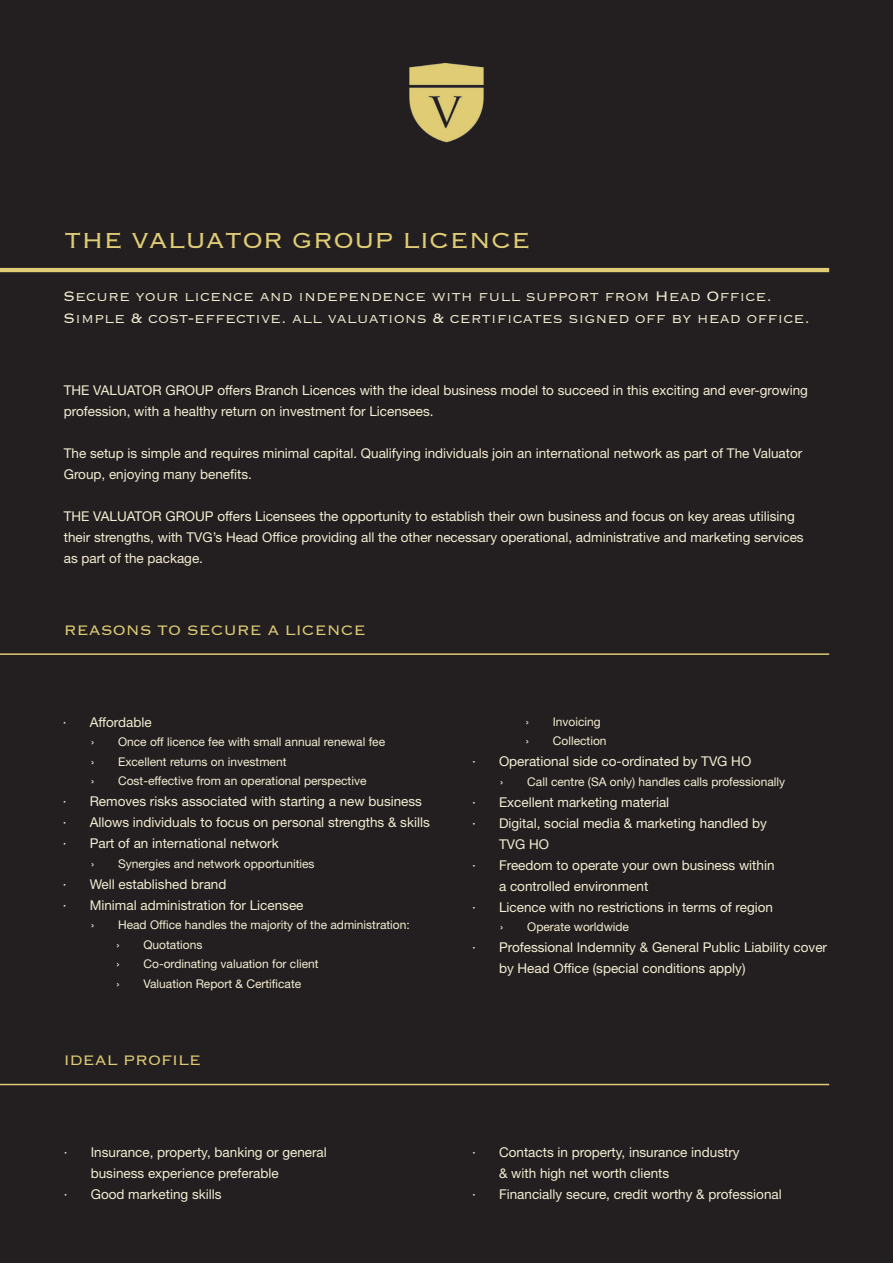
<style>
.page{position:relative;width:893px;height:1263px;background:#231f20}
.page>*{position:absolute;margin:0;border:0;box-sizing:border-box;transform-origin:0 0}
.t1{font:300 28.5px "Copperplate";color:#dfcc75}
.t2{font:300 18px "Copperplate";color:#f3edd2}
.t3{font:300 18px "Copperplate";color:#dfcc75}
.t4{font:13.5px/21px "Helvetica Neue LT Std";color:#f3edd2}
.t5{font:12px "Helvetica Neue LT Std";color:#f3edd2}
</style>
<div class="page">
<hr style="left:0;top:653px;width:829px;height:2px;background:#dfcc75">
<hr style="left:0;top:268px;width:829px;height:4px;background:#dfcc75">
<hr style="left:0;top:1084px;width:829px;height:1px;background:#dfcc75">
<img style="left:409px;top:62px;width:75px;height:81px">
<p class="t1" style="left:64px;top:222px;width:468px">THE VALUATOR GROUP LICENCE</p>
<p class="t2" style="left:63px;top:285px;width:710px">Secure your licence and independence with full support from Head Office.</p>
<p class="t2" style="left:63px;top:306px;width:748px">Simple &amp; cost-effective. all valuations &amp; certificates signed off by head office.</p>
<p class="t4" style="left:64px;top:379px;width:746px">THE VALUATOR GROUP offers Branch Licences with the ideal business model to succeed in this exciting and ever-growing profession, with a healthy return on investment for Licensees.</p>
<p class="t4" style="left:64px;top:442px;width:740px">The setup is simple and requires minimal capital. Qualifying individuals join an international network as part of The Valuator<br>Group, enjoying many benefits.</p>
<p class="t4" style="left:64px;top:505px;width:741px">THE VALUATOR GROUP offers Licensees the opportunity to establish their own business and focus on key areas utilising their strengths, with TVG’s Head Office providing all the other necessary operational, administrative and marketing services as part of the package.</p>
<p class="t3" style="left:64px;top:618px;width:304px">REASONS TO SECURE A LICENCE</p>
<p class="t4" style="left:63px;top:711px;width:5px">∙</p>
<p class="t4" style="left:90px;top:711px;width:64px">Affordable</p>
<p class="t5" style="left:91px;top:735px;width:5px">›</p>
<p class="t5" style="left:118px;top:735px;width:269px">Once off licence fee with small annual renewal fee</p>
<p class="t5" style="left:91px;top:754px;width:5px">›</p>
<p class="t5" style="left:118px;top:754px;width:170px">Excellent returns on investment</p>
<p class="t5" style="left:91px;top:774px;width:5px">›</p>
<p class="t5" style="left:118px;top:774px;width:250px">Cost-effective from an operational perspective</p>
<p class="t4" style="left:63px;top:791px;width:5px">∙</p>
<p class="t4" style="left:90px;top:791px;width:334px">Removes risks associated with starting a new business</p>
<p class="t4" style="left:63px;top:812px;width:5px">∙</p>
<p class="t4" style="left:90px;top:812px;width:342px">Allows individuals to focus on personal strengths &amp; skills</p>
<p class="t4" style="left:63px;top:833px;width:5px">∙</p>
<p class="t4" style="left:90px;top:833px;width:190px">Part of an international network</p>
<p class="t5" style="left:91px;top:856px;width:5px">›</p>
<p class="t5" style="left:118px;top:856px;width:198px">Synergies and network opportunities</p>
<p class="t4" style="left:63px;top:873px;width:5px">∙</p>
<p class="t4" style="left:90px;top:873px;width:138px">Well established brand</p>
<p class="t4" style="left:63px;top:894px;width:5px">∙</p>
<p class="t4" style="left:90px;top:894px;width:215px">Minimal administration for Licensee</p>
<p class="t5" style="left:91px;top:918px;width:5px">›</p>
<p class="t5" style="left:118px;top:918px;width:293px">Head Office handles the majority of the administration:</p>
<p class="t5" style="left:117px;top:937px;width:5px">›</p>
<p class="t5" style="left:144px;top:937px;width:60px">Quotations</p>
<p class="t5" style="left:117px;top:957px;width:5px">›</p>
<p class="t5" style="left:144px;top:957px;width:177px">Co-ordinating valuation for client</p>
<p class="t5" style="left:117px;top:976px;width:5px">›</p>
<p class="t5" style="left:144px;top:976px;width:159px">Valuation Report &amp; Certificate</p>
<p class="t3" style="left:64px;top:1048px;width:139px">IDEAL PROFILE</p>
<p class="t4" style="left:64px;top:1141px;width:5px">∙</p>
<p class="t4" style="left:91px;top:1141px;width:238px">Insurance, property, banking or general business experience preferable</p>
<p class="t4" style="left:64px;top:1183px;width:5px">∙</p>
<p class="t4" style="left:91px;top:1183px;width:132px">Good marketing skills</p>
<p class="t5" style="left:526px;top:714px;width:5px">›</p>
<p class="t5" style="left:553px;top:714px;width:49px">Invoicing</p>
<p class="t5" style="left:526px;top:734px;width:5px">›</p>
<p class="t5" style="left:553px;top:734px;width:55px">Collection</p>
<p class="t4" style="left:472px;top:750px;width:5px">∙</p>
<p class="t4" style="left:499px;top:750px;width:254px">Operational side co-ordinated by TVG HO</p>
<p class="t5" style="left:500px;top:774px;width:5px">›</p>
<p class="t5" style="left:527px;top:774px;width:260px">Call centre (SA only) handles calls professionally</p>
<p class="t4" style="left:472px;top:791px;width:5px">∙</p>
<p class="t4" style="left:499px;top:791px;width:172px">Excellent marketing material</p>
<p class="t4" style="left:472px;top:812px;width:5px">∙</p>
<p class="t4" style="left:499px;top:812px;width:269px">Digital, social media &amp; marketing handled by<br>TVG HO</p>
<p class="t4" style="left:472px;top:854px;width:5px">∙</p>
<p class="t4" style="left:499px;top:854px;width:277px">Freedom to operate your own business within a controlled environment</p>
<p class="t4" style="left:472px;top:896px;width:5px">∙</p>
<p class="t4" style="left:499px;top:896px;width:276px">Licence with no restrictions in terms of region</p>
<p class="t5" style="left:500px;top:920px;width:5px">›</p>
<p class="t5" style="left:527px;top:920px;width:103px">Operate worldwide</p>
<p class="t4" style="left:472px;top:936px;width:5px">∙</p>
<p class="t4" style="left:499px;top:936px;width:330px">Professional Indemnity &amp; General Public Liability cover by Head Office (special conditions apply)</p>
<p class="t4" style="left:472px;top:1141px;width:5px">∙</p>
<p class="t4" style="left:499px;top:1141px;width:242px">Contacts in property, insurance industry &amp; with high net worth clients</p>
<p class="t4" style="left:472px;top:1183px;width:5px">∙</p>
<p class="t4" style="left:499px;top:1183px;width:284px">Financially secure, credit worthy &amp; professional</p>
</div>
